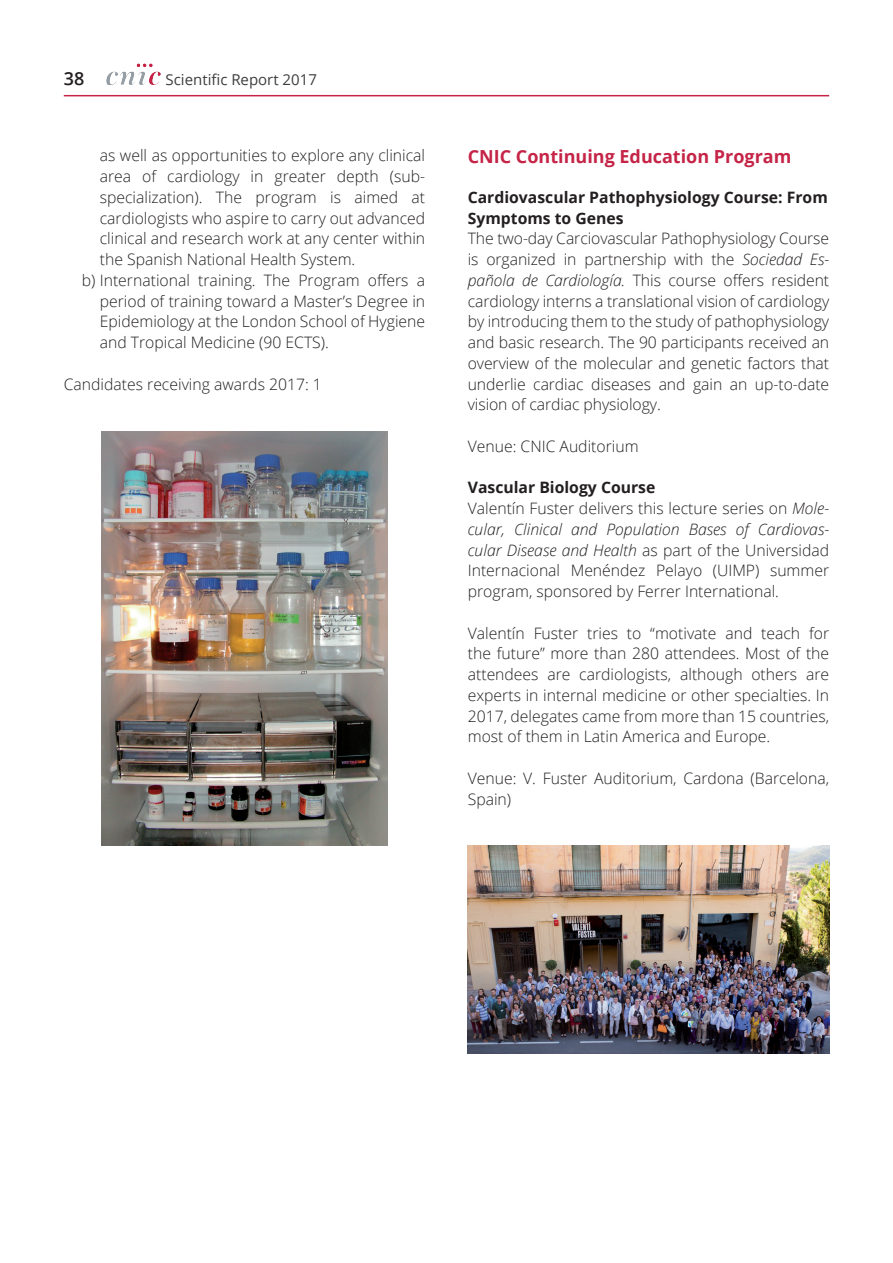
<style>
.page{position:relative;width:893px;height:1263px;background:#fff}
.page>*{position:absolute;margin:0;border:0;box-sizing:border-box;transform-origin:0 0}
.t1{font:700 18px "Open Sans";color:#c52447}
.t2{font:600 18px "Open Sans";color:#231f20}
.t3{font:300 15.75px/20.7px "Open Sans";color:#231f20;text-align:justify}
.t4{font:700 15.75px/20.7px "Open Sans";color:#231f20}
.t5{font:15px "Open Sans";color:#3e3e3f}
.s1{font-style:italic}
.s2{font-weight:700}
</style>
<div class="page">
<svg style="left:144px;top:64px;width:9px;height:4px"></svg>
<hr style="left:64px;top:95px;width:765px;height:1px;background:#c52447">
<img style="left:468px;top:846px;width:361px;height:207px">
<img style="left:101px;top:431px;width:287px;height:415px">
<p class="t2" style="left:64px;top:66px;width:22px">38</p>
<p class="t5" style="left:166px;top:69px;width:153px">Scientific Report 2017</p>
<p class="t3" style="left:100px;top:145px;width:327px">as well as opportunities to explore any clinical</p>
<p class="t3" style="left:100px;top:166px;width:326px">area of cardiology in greater depth (sub-</p>
<p class="t3" style="left:100px;top:186px;width:327px">specialization). The program is aimed at</p>
<p class="t3" style="left:100px;top:207px;width:327px">cardiologists who aspire to carry out advanced</p>
<p class="t3" style="left:100px;top:228px;width:327px">clinical and research work at any center within</p>
<p class="t3" style="left:100px;top:249px;width:257px">the Spanish National Health System.</p>
<p class="t3" style="left:82px;top:269px;width:345px">b) International training. The Program offers a</p>
<p class="t3" style="left:100px;top:290px;width:327px">period of training toward a Master’s Degree in</p>
<p class="t3" style="left:100px;top:311px;width:327px">Epidemiology at the London School of Hygiene</p>
<p class="t3" style="left:100px;top:332px;width:231px">and Tropical Medicine (90 ECTS).</p>
<p class="t3" style="left:64px;top:373px;width:260px">Candidates receiving awards 2017: 1</p>
<p class="t1" style="left:468px;top:143px;width:325px">CNIC Continuing Education Program</p>
<p class="t4" style="left:468px;top:186px;width:362px">Cardiovascular Pathophysiology Course: From<br>Symptoms to Genes</p>
<p class="t3" style="left:468px;top:228px;width:363px">The two-day Carciovascular Pathophysiology Course is organized in partnership with the <span class="s1">Sociedad Es&shy;pañola de Cardiología.</span> This course offers resident cardiology interns a translational vision of cardiology by introducing them to the study of pathophysiology and basic research. The 90 participants received an overview of the molecular and genetic factors that underlie cardiac diseases and gain an up-to-date vision of cardiac physiology.</p>
<p class="t3" style="left:468px;top:435px;width:172px">Venue: CNIC Auditorium</p>
<p class="t3" style="left:468px;top:477px;width:363px;text-align:left"><span class="s2">Vascular Biology Course<br></span>Valentín Fuster delivers this lecture series on <span class="s1">Mole&shy;cular, Clinical and Population Bases of Cardiovas&shy;cular Disease and Health</span> as part of the Universidad Internacional Menéndez Pelayo (UIMP) summer program, sponsored by Ferrer International.</p>
<p class="t3" style="left:468px;top:622px;width:363px">Valentín Fuster tries to “motivate and teach for the future” more than 280 attendees. Most of the attendees are cardiologists, although others are experts in internal medicine or other specialties. In 2017, delegates came from more than 15 countries, most of them in Latin America and Europe.</p>
<p class="t3" style="left:468px;top:767px;width:363px">Venue: V. Fuster Auditorium, Cardona (Barcelona,<br>Spain)</p>
</div>
